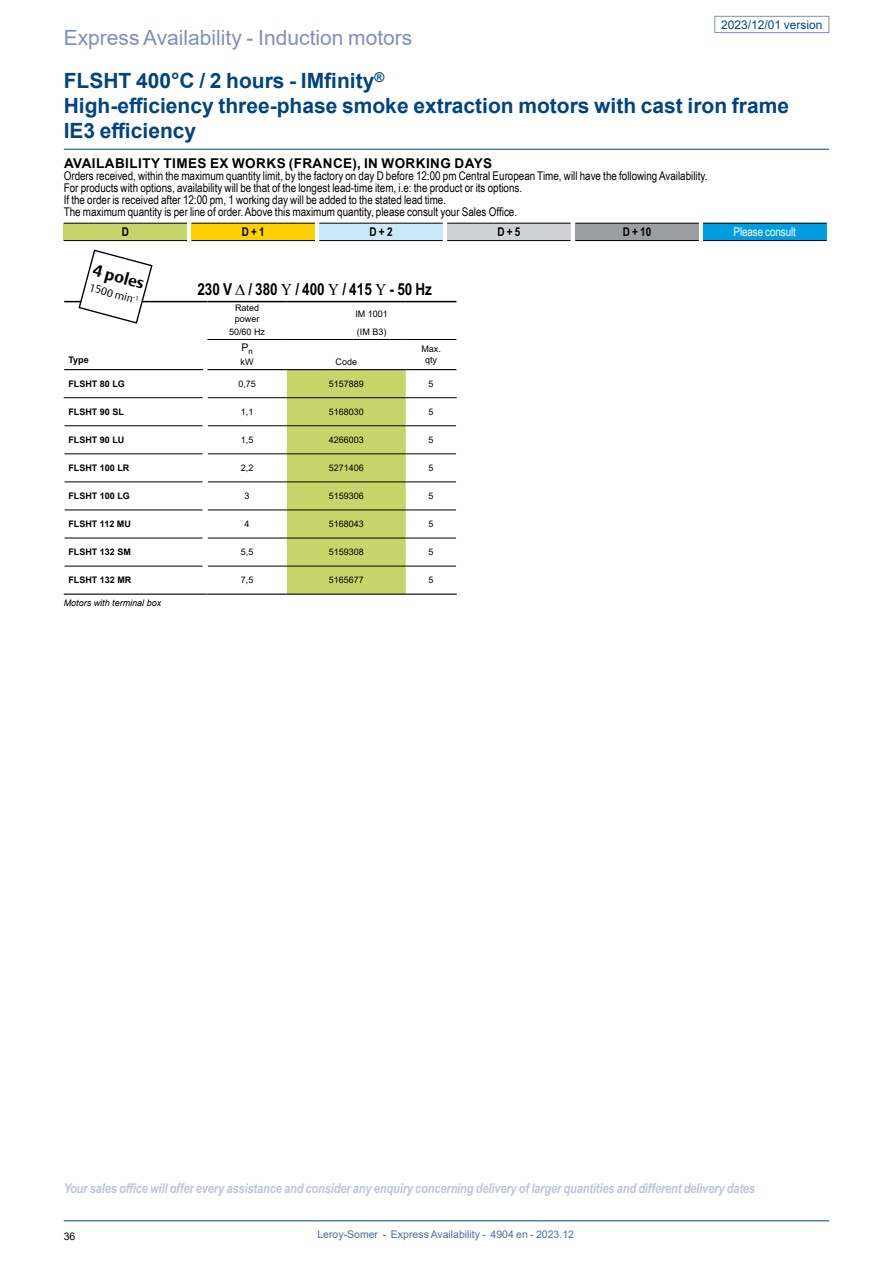
<style>
.page{position:relative;width:893px;height:1263px;background:#fff}
.page>*{position:absolute;margin:0;border:0;box-sizing:border-box;transform-origin:0 0}
.t1{font:700 21px/25.2px "Arial";color:#004481}
.t2{font:21px "Arial";color:#7d91b9}
.t3{font:700 16.5px "Arial Narrow";color:#000}
.t4{font:700 16.5px "DTL Argo T";color:#000}
.t5{font:italic 700 13.5px "Arial Narrow";letter-spacing:-.01em;color:#bdc5dc}
.t6{font:700 13.5px "Arial";letter-spacing:.035em;color:#000}
.t7{font:700 12.15px "Arial Narrow";color:#000}
.t8{font:12.15px "Arial Narrow";letter-spacing:-.01em;color:#fff}
.t9{font:12px/12px "Arial Narrow";color:#000}
.t10{font:12px "Arial";color:#004481}
.t11{font:10.95px "DTL Argo T Light";color:#000}
.t12{font:10.5px "Arial";color:#496da0}
.t13{font:10.5px "Arial";color:#000}
.t14{font:9px/10.8px "Arial";color:#000}
.t15{font:700 9px "Arial";color:#000}
.t16{font:italic 9px "Arial";color:#000}
</style>
<div class="page">
<hr style="left:64px;top:149px;width:765px;height:1px;background:#004481">
<hr style="left:64px;top:1220px;width:765px;height:1px;background:#004481">
<div style="left:64px;top:223px;width:123px;height:18px;background:#c7d66a"></div>
<div style="left:192px;top:223px;width:123px;height:18px;background:#ffd000"></div>
<div style="left:319px;top:223px;width:124px;height:18px;background:#c9e9f8"></div>
<div style="left:447px;top:223px;width:124px;height:18px;background:#d0d1d2"></div>
<div style="left:575px;top:223px;width:124px;height:18px;background:#9c9e9f"></div>
<div style="left:703px;top:223px;width:123px;height:18px;background:#009ee0"></div>
<hr style="left:64px;top:223px;width:123px;height:1px;background:#000">
<hr style="left:192px;top:223px;width:123px;height:1px;background:#000">
<hr style="left:319px;top:223px;width:124px;height:1px;background:#000">
<hr style="left:447px;top:223px;width:124px;height:1px;background:#000">
<hr style="left:575px;top:223px;width:124px;height:1px;background:#000">
<hr style="left:703px;top:223px;width:123px;height:1px;background:#000">
<hr style="left:64px;top:240px;width:123px;height:1px;background:#000">
<hr style="left:192px;top:240px;width:123px;height:1px;background:#000">
<hr style="left:319px;top:240px;width:124px;height:1px;background:#000">
<hr style="left:447px;top:240px;width:124px;height:1px;background:#000">
<hr style="left:575px;top:240px;width:124px;height:1px;background:#000">
<hr style="left:703px;top:240px;width:123px;height:1px;background:#000">
<div style="left:287px;top:370px;width:119px;height:224px;background:#c7d66a"></div>
<hr style="left:64px;top:369px;width:139px;height:1px;background:#000">
<hr style="left:207px;top:369px;width:80px;height:1px;background:#000">
<hr style="left:287px;top:369px;width:119px;height:1px;background:#000">
<hr style="left:406px;top:369px;width:50px;height:1px;background:#000">
<hr style="left:64px;top:301px;width:139px;height:1px;background:#000">
<hr style="left:207px;top:301px;width:80px;height:1px;background:#000">
<hr style="left:287px;top:301px;width:119px;height:1px;background:#000">
<hr style="left:406px;top:301px;width:50px;height:1px;background:#000">
<hr style="left:207px;top:339px;width:80px;height:1px;background:#000">
<hr style="left:287px;top:339px;width:119px;height:1px;background:#000">
<hr style="left:406px;top:339px;width:50px;height:1px;background:#000">
<hr style="left:64px;top:397px;width:139px;height:1px;background:#000">
<hr style="left:65px;top:425px;width:138px;height:1px;background:#000">
<hr style="left:65px;top:454px;width:138px;height:1px;background:#000">
<hr style="left:65px;top:482px;width:138px;height:1px;background:#000">
<hr style="left:65px;top:510px;width:138px;height:1px;background:#000">
<hr style="left:65px;top:538px;width:138px;height:1px;background:#000">
<hr style="left:65px;top:566px;width:138px;height:1px;background:#000">
<hr style="left:208px;top:397px;width:79px;height:1px;background:#000">
<hr style="left:287px;top:397px;width:119px;height:1px;background:#000">
<hr style="left:406px;top:397px;width:51px;height:1px;background:#000">
<hr style="left:287px;top:425px;width:119px;height:1px;background:#000">
<hr style="left:406px;top:425px;width:50px;height:1px;background:#000">
<hr style="left:208px;top:425px;width:79px;height:1px;background:#000">
<hr style="left:208px;top:454px;width:79px;height:1px;background:#000">
<hr style="left:287px;top:454px;width:119px;height:1px;background:#000">
<hr style="left:406px;top:454px;width:50px;height:1px;background:#000">
<hr style="left:287px;top:482px;width:119px;height:1px;background:#000">
<hr style="left:406px;top:482px;width:50px;height:1px;background:#000">
<hr style="left:208px;top:482px;width:79px;height:1px;background:#000">
<hr style="left:208px;top:510px;width:79px;height:1px;background:#000">
<hr style="left:287px;top:510px;width:119px;height:1px;background:#000">
<hr style="left:406px;top:510px;width:50px;height:1px;background:#000">
<hr style="left:287px;top:538px;width:119px;height:1px;background:#000">
<hr style="left:406px;top:538px;width:50px;height:1px;background:#000">
<hr style="left:208px;top:538px;width:79px;height:1px;background:#000">
<hr style="left:208px;top:566px;width:79px;height:1px;background:#000">
<hr style="left:287px;top:566px;width:119px;height:1px;background:#000">
<hr style="left:406px;top:566px;width:50px;height:1px;background:#000">
<hr style="left:64px;top:594px;width:139px;height:1px;background:#000">
<hr style="left:207px;top:594px;width:80px;height:1px;background:#000">
<hr style="left:287px;top:594px;width:119px;height:1px;background:#000">
<hr style="left:406px;top:594px;width:51px;height:1px;background:#000">
<svg style="left:78px;top:249px;width:75px;height:75px"></svg>
<div style="left:714px;top:16px;width:115px;height:17px;border:1px solid #7d91b9"></div>
<h1 class="t2" style="left:64px;top:23px;width:350px">Express Availability - Induction motors</h1>
<p class="t10" style="left:721px;top:16px;width:103px">2023/12/01 version</p>
<h1 class="t1" style="left:64px;top:68px;width:727px">FLSHT 400°C / 2 hours - IMfinity<sup>®<br></sup>High-efficiency three-phase smoke extraction motors with cast iron frame<br>IE3 efficiency</h1>
<p class="t6" style="left:64px;top:154px;width:430px">AVAILABILITY TIMES EX WORKS (FRANCE), IN WORKING DAYS</p>
<p class="t9" style="left:64px;top:170px;width:645px">Orders received, within the maximum quantity limit, by the factory on day D before 12:00 pm Central European Time, will have the following Availability.<br>For products with options, availability will be that of the longest lead-time item, i.e: the product or its options.<br>If the order is received after 12:00 pm, 1 working day will be added to the stated lead time.<br>The maximum quantity is per line of order. Above this maximum quantity, please consult your Sales Office.</p>
<p class="t7" style="left:122px;top:225px;width:9px">D</p>
<p class="t7" style="left:242px;top:225px;width:24px">D + 1</p>
<p class="t7" style="left:370px;top:225px;width:24px">D + 2</p>
<p class="t7" style="left:497px;top:225px;width:24px">D + 5</p>
<p class="t7" style="left:623px;top:225px;width:30px">D + 10</p>
<p class="t8" style="left:734px;top:223px;width:64px">Please consult</p>
<h2 class="t4" style="left:96px;top:260px;width:54px;rotate:15deg">4 poles</h2>
<p class="t11" style="left:91px;top:281px;width:52px;rotate:15deg">1500 min<sup>-1</sup></p>
<h2 class="t3" style="left:197px;top:280px;width:236px">230 V / 380 / 400 / 415 - 50 Hz</h2>
<p class="t14" style="left:235px;top:303px;width:26px">Rated power</p>
<p class="t14" style="left:355px;top:308px;width:34px">IM 1001</p>
<p class="t14" style="left:229px;top:326px;width:38px">50/60 Hz</p>
<p class="t14" style="left:357px;top:326px;width:31px">(IM B3)</p>
<p class="t13" style="left:241px;top:340px;width:13px">P<sub>n</sub></p>
<p class="t14" style="left:421px;top:344px;width:21px">Max.</p>
<p class="t15" style="left:68px;top:354px;width:22px">Type</p>
<p class="t14" style="left:241px;top:356px;width:14px">kW</p>
<p class="t14" style="left:336px;top:356px;width:23px">Code</p>
<p class="t14" style="left:425px;top:354px;width:14px">qty</p>
<p class="t15" style="left:68px;top:378px;width:58px">FLSHT 80 LG</p>
<p class="t14" style="left:238px;top:378px;width:19px">0,75</p>
<p class="t14" style="left:329px;top:378px;width:37px">5157889</p>
<p class="t14" style="left:429px;top:378px;width:7px">5</p>
<p class="t15" style="left:68px;top:405px;width:57px">FLSHT 90 SL</p>
<p class="t14" style="left:241px;top:406px;width:14px">1,1</p>
<p class="t14" style="left:329px;top:406px;width:37px">5168030</p>
<p class="t14" style="left:429px;top:406px;width:7px">5</p>
<p class="t15" style="left:68px;top:434px;width:58px">FLSHT 90 LU</p>
<p class="t14" style="left:241px;top:434px;width:14px">1,5</p>
<p class="t14" style="left:329px;top:434px;width:37px">4266003</p>
<p class="t14" style="left:429px;top:434px;width:7px">5</p>
<p class="t15" style="left:68px;top:462px;width:63px">FLSHT 100 LR</p>
<p class="t14" style="left:241px;top:462px;width:14px">2,2</p>
<p class="t14" style="left:329px;top:462px;width:37px">5271406</p>
<p class="t14" style="left:429px;top:462px;width:7px">5</p>
<p class="t15" style="left:68px;top:490px;width:63px">FLSHT 100 LG</p>
<p class="t14" style="left:245px;top:491px;width:7px">3</p>
<p class="t14" style="left:329px;top:491px;width:37px">5159306</p>
<p class="t14" style="left:429px;top:491px;width:7px">5</p>
<p class="t15" style="left:68px;top:518px;width:64px">FLSHT 112 MU</p>
<p class="t14" style="left:245px;top:519px;width:7px">4</p>
<p class="t14" style="left:329px;top:519px;width:37px">5168043</p>
<p class="t14" style="left:429px;top:519px;width:7px">5</p>
<p class="t15" style="left:68px;top:546px;width:64px">FLSHT 132 SM</p>
<p class="t14" style="left:241px;top:547px;width:14px">5,5</p>
<p class="t14" style="left:329px;top:547px;width:37px">5159308</p>
<p class="t14" style="left:429px;top:547px;width:7px">5</p>
<p class="t15" style="left:68px;top:574px;width:65px">FLSHT 132 MR</p>
<p class="t14" style="left:241px;top:575px;width:14px">7,5</p>
<p class="t14" style="left:329px;top:575px;width:37px">5165677</p>
<p class="t14" style="left:429px;top:575px;width:7px">5</p>
<p class="t16" style="left:64px;top:596px;width:99px">Motors with terminal box</p>
<p class="t5" style="left:64px;top:1181px;width:693px">Your sales office will offer every assistance and consider any enquiry concerning delivery of larger quantities and different delivery dates</p>
<p class="t12" style="left:317px;top:1227px;width:258px">Leroy-Somer - Express Availability - 4904 en - 2023.12</p>
<p class="t13" style="left:64px;top:1229px;width:13px">36</p>
</div>
